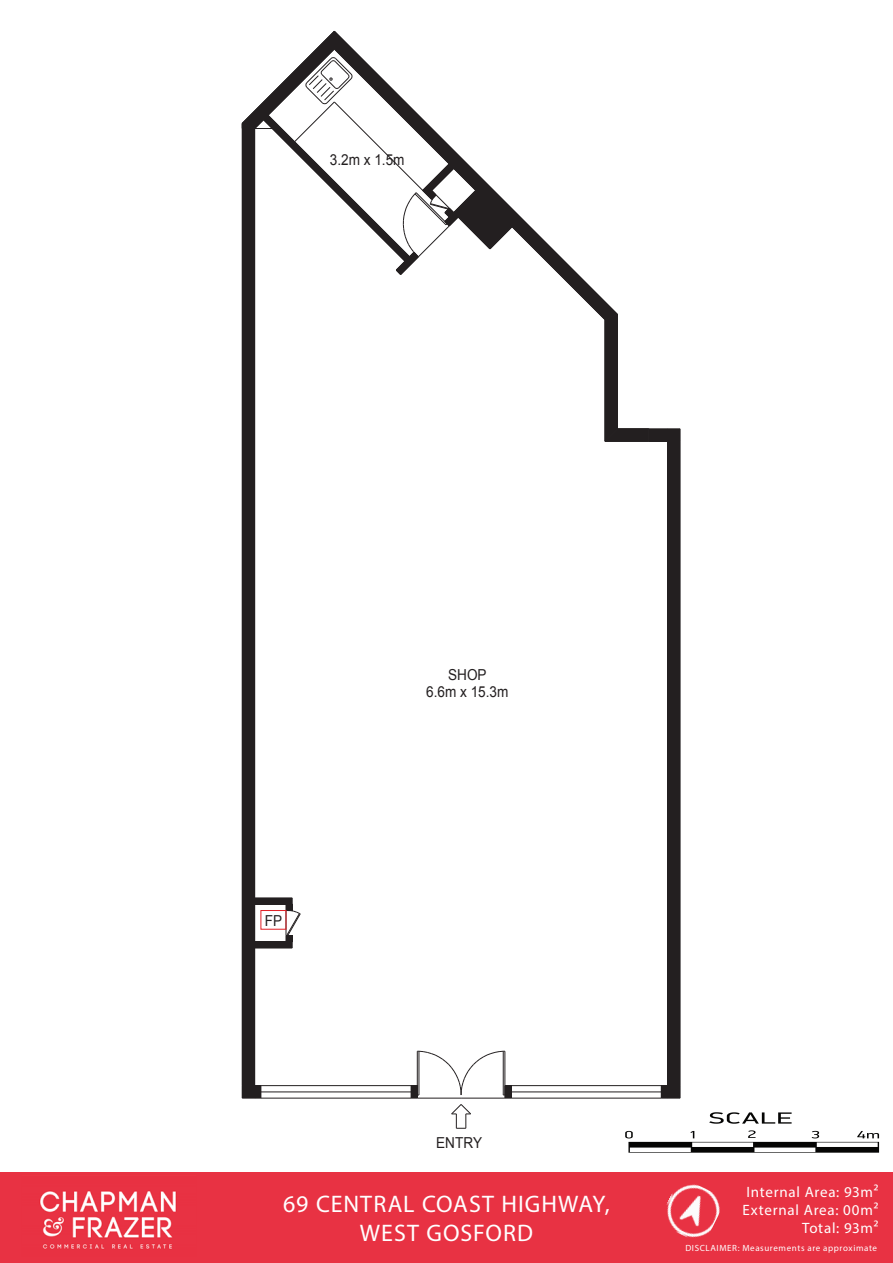
<style>
.page{position:relative;width:893px;height:1263px;background:#fff}
.page>*{position:absolute;margin:0;border:0;box-sizing:border-box;transform-origin:0 0}
.t1{font:24px/28.8px "Myriad Pro";letter-spacing:.04em;color:#fff;text-align:center}
.t2{font:15.15px/16.8px "Arial";color:#231f20;text-align:center;scale:.9 1}
.t3{font:15px/18px "Myriad Pro";letter-spacing:.05em;color:#fff;text-align:right}
.t4{font:9px "Myriad Pro";letter-spacing:.065em;color:#fff}
</style>
<div class="page">
<div style="left:0;top:1173px;width:893px;height:90px;background:#e83243"></div>
<svg style="left:709px;top:1112px;width:83px;height:12px"></svg>
<svg style="left:625px;top:1130px;width:254px;height:23px"></svg>
<img style="left:39px;top:1191px;width:138px;height:58px">
<img style="left:666px;top:1184px;width:54px;height:54px">
<hr style="left:511px;top:1098px;width:150px;height:1px;background:#231f20">
<hr style="left:511px;top:1091px;width:150px;height:1px;background:#231f20">
<hr style="left:511px;top:1085px;width:150px;height:1px;background:#231f20">
<hr style="left:261px;top:1098px;width:150px;height:1px;background:#231f20">
<hr style="left:261px;top:1091px;width:150px;height:1px;background:#231f20">
<hr style="left:261px;top:1085px;width:150px;height:1px;background:#231f20">
<div style="left:242px;top:128px;width:13px;height:957px;background:#231f20"></div>
<div style="left:667px;top:441px;width:13px;height:644px;background:#231f20"></div>
<hr style="left:680px;top:441px;width:1px;height:644px;background:#231f20">
<svg style="left:661px;top:1085px;width:20px;height:14px"></svg>
<svg style="left:242px;top:1085px;width:20px;height:14px"></svg>
<svg style="left:604px;top:313px;width:77px;height:129px"></svg>
<svg style="left:513px;top:209px;width:93px;height:112px"></svg>
<svg style="left:411px;top:1051px;width:101px;height:78px"></svg>
<svg style="left:241px;top:30px;width:272px;height:246px"></svg>
<div style="left:255px;top:942px;width:37px;height:6px;background:#231f20"></div>
<hr style="left:255px;top:941px;width:37px;height:1px;background:#231f20">
<hr style="left:255px;top:948px;width:37px;height:1px;background:#231f20">
<div style="left:255px;top:898px;width:37px;height:6px;background:#231f20"></div>
<hr style="left:255px;top:897px;width:37px;height:1px;background:#231f20">
<hr style="left:255px;top:904px;width:37px;height:1px;background:#231f20">
<svg style="left:286px;top:898px;width:15px;height:50px"></svg>
<div style="left:261px;top:910px;width:25px;height:19px;border:1px solid #e11f25"></div>
<p class="t2" style="left:330px;top:152px;width:85px">3.2m x 1.5m</p>
<p class="t2" style="left:426px;top:666px;width:93px">SHOP<br>6.6m x 15.3m</p>
<p class="t2" style="left:265px;top:913px;width:21px">FP</p>
<p class="t2" style="left:436px;top:1134px;width:53px">ENTRY</p>
<h1 class="t1" style="left:283px;top:1189px;width:328px">69 CENTRAL COAST HIGHWAY,<br>WEST GOSFORD</h1>
<p class="t3" style="left:742px;top:1183px;width:138px">Internal Area: 93m²<br>External Area: 00m²<br>Total: 93m²</p>
<p class="t4" style="left:685px;top:1242px;width:193px">DISCLAIMER: Measurements are approximate</p>
</div>
